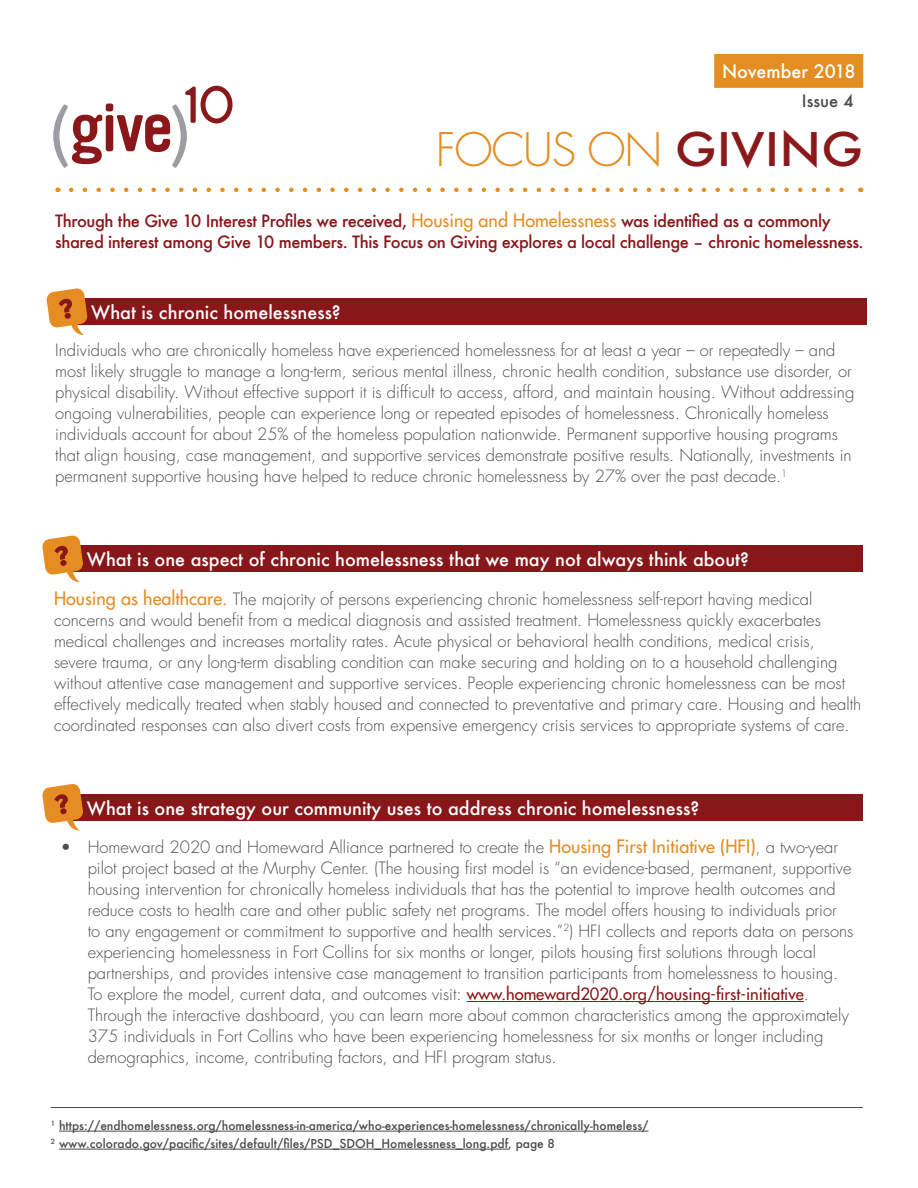
<style>
.page{position:relative;width:918px;height:1188px;background:#fff}
.page>*{position:absolute;margin:0;border:0;box-sizing:border-box;transform-origin:0 0}
.t1{font:300 45px "Futura Std";letter-spacing:-.03em;color:#e58d23}
.t2{font:500 18px "Futura";color:#fff}
.t3{font:300 16.5px/21px "Futura Std";color:#4b4c4e}
.t4{font:500 16.5px/21px "Futura";letter-spacing:-.025em;color:#88171a}
.t5{font:500 16.5px "Futura";color:#4c4c4d}
.t6{font:500 12px "Futura";color:#4b4c4e}
.s1{font-family:"Futura";font-weight:500;color:#8a191b}
.s2{font-family:"Futura Std";font-size:18px;color:#e48d23}
.s3{font-weight:500;font-size:18px;color:#e48d23}
.s4{font-weight:500;color:#88171a}
</style>
<div class="page">
<svg style="left:53px;top:86px;width:180px;height:82px"></svg>
<svg style="left:71px;top:188px;width:773px;height:4px"></svg>
<div style="left:715px;top:55px;width:147px;height:32px;background:#e48d23"></div>
<div style="left:714px;top:54px;width:149px;height:34px;border:2px solid #e48d23"></div>
<div style="left:58px;top:298px;width:809px;height:27px;background:#88171a"></div>
<svg style="left:47px;top:288px;width:40px;height:47px"></svg>
<hr style="left:59px;top:1131px;width:589px;height:1px;background:#4b4c4e">
<hr style="left:59px;top:1149px;width:449px;height:1px;background:#4b4c4e">
<div style="left:53px;top:545px;width:809px;height:27px;background:#88171a"></div>
<svg style="left:42px;top:536px;width:41px;height:46px"></svg>
<hr style="left:467px;top:1001px;width:337px;height:1px;background:#88171a">
<div style="left:53px;top:794px;width:809px;height:27px;background:#88171a"></div>
<svg style="left:42px;top:784px;width:41px;height:47px"></svg>
<hr style="left:51px;top:1107px;width:812px;height:1px;background:#4b4c4e">
<p class="t2" style="left:722px;top:59px;width:135px">November 2018</p>
<p class="t5" style="left:802px;top:89px;width:53px">Issue 4</p>
<p class="t1" style="left:436px;top:122px;width:429px">FOCUS ON <span class="s1">GIVING</span></p>
<p class="t4" style="left:55px;top:210px;width:810px">Through the Give 10 Interest Profiles we received, <span class="s2">Housing and Homelessness</span> was identified as a commonly shared interest among Give 10 members. This Focus on Giving explores a local challenge – chronic homelessness.</p>
<p class="t2" style="left:91px;top:300px;width:251px">What is chronic homelessness?</p>
<p class="t3" style="left:55px;top:340px;width:801px">Individuals who are chronically homeless have experienced homelessness for at least a year – or repeatedly – and most likely struggle to manage a long-term, serious mental illness, chronic health condition, substance use disorder, or physical disability. Without effective support it is difficult to access, afford, and maintain housing. Without addressing ongoing vulnerabilities, people can experience long or repeated episodes of homelessness. Chronically homeless individuals account for about 25% of the homeless population nationwide. Permanent supportive housing programs that align housing, case management, and supportive services demonstrate positive results. Nationally, investments in permanent supportive housing have helped to reduce chronic homelessness by 27% over the past decade.<sup>1</sup></p>
<p class="t2" style="left:87px;top:547px;width:663px">What is one aspect of chronic homelessness that we may not always think about?</p>
<p class="t3" style="left:54px;top:589px;width:809px"><span class="s3">Housing as healthcare.</span> The majority of persons experiencing chronic homelessness self-report having medical concerns and would benefit from a medical diagnosis and assisted treatment. Homelessness quickly exacerbates medical challenges and increases mortality rates. Acute physical or behavioral health conditions, medical crisis, severe trauma, or any long-term disabling condition can make securing and holding on to a household challenging without attentive case management and supportive services. People experiencing chronic homelessness can be most effectively medically treated when stably housed and connected to preventative and primary care. Housing and health coordinated responses can also divert costs from expensive emergency crisis services to appropriate systems of care.</p>
<p class="t2" style="left:87px;top:796px;width:614px">What is one strategy our community uses to address chronic homelessness?</p>
<p class="t3" style="left:88px;top:837px;width:767px;text-indent:-27px">• Homeward 2020 and Homeward Alliance partnered to create the <span class="s3">Housing First Initiative (HFI)</span>, a two-year pilot project based at the Murphy Center. (The housing first model is “an evidence-based, permanent, supportive housing intervention for chronically homeless individuals that has the potential to improve health outcomes and reduce costs to health care and other public safety net programs. The model offers housing to individuals prior<br>to any engagement or commitment to supportive and health services.”<sup>2</sup>) HFI collects and reports data on persons experiencing homelessness in Fort Collins for six months or longer, pilots housing first solutions through local partnerships, and provides intensive case management to transition participants from homelessness to housing.<br>To explore the model, current data, and outcomes visit: <span class="s4">www.homeward2020.org/housing-first-initiative</span>.<br>Through the interactive dashboard, you can learn more about common characteristics among the approximately 375 individuals in Fort Collins who have been experiencing homelessness for six months or longer including demographics, income, contributing factors, and HFI program status.</p>
<p class="t6" style="left:51px;top:1117px;width:599px"><sup>1</sup> https://endhomelessness.org/homelessness-in-america/who-experiences-homelessness/chronically-homeless/</p>
<p class="t6" style="left:51px;top:1135px;width:506px"><sup>2</sup> www.colorado.gov/pacific/sites/default/files/PSD_SDOH_Homelessness_long.pdf, page 8</p>
</div>
